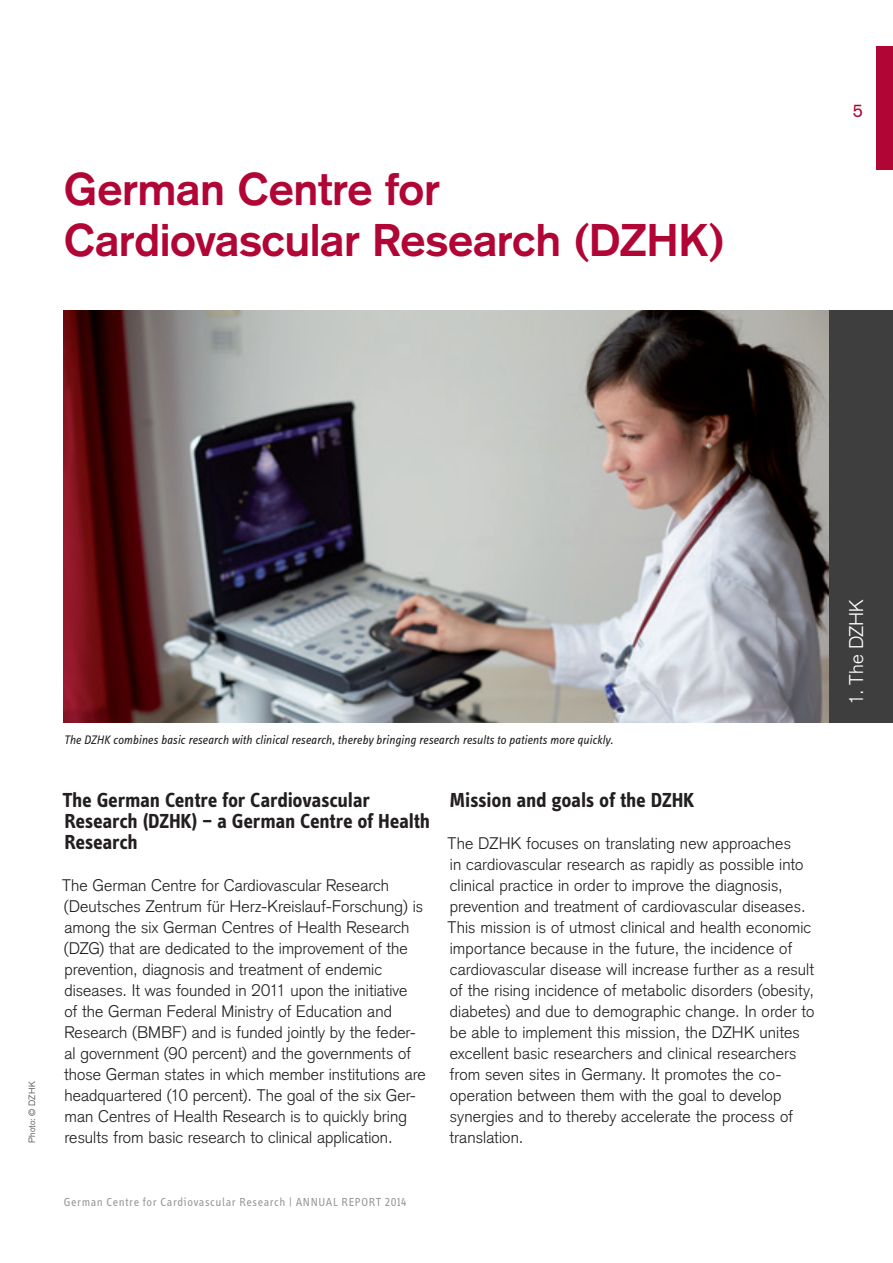
<style>
.page{position:relative;width:893px;height:1263px;background:#fff}
.page>*{position:absolute;margin:0;border:0;box-sizing:border-box;transform-origin:0 0}
.t1{font:700 45px/51px "Akzidenz Grotesk";letter-spacing:-.005em;color:#b10535}
.t2{font:700 21px/21px "Info Text Pro";letter-spacing:-.015em;color:#231f20}
.t3{font:300 19.5px "Akzidenz Grotesk";letter-spacing:-.005em;color:#fff}
.t4{font:18px "Akzidenz Grotesk";color:#b10535}
.t5{font:300 16.5px/21px "Akzidenz Grotesk";letter-spacing:.005em;color:#231f20}
.t6{font:italic 12.75px "Info Text Pro";letter-spacing:-.005em;color:#231f20}
.t7{font:12px "Info Display OT";letter-spacing:.05em;color:#939598}
.t8{font:300 9px "Akzidenz Grotesk";letter-spacing:.025em;color:#3e3e3f}
</style>
<div class="page">
<img style="left:64px;top:310px;width:765px;height:413px">
<div style="left:876px;top:47px;width:17px;height:123px;background:#b10535"></div>
<div style="left:829px;top:310px;width:64px;height:413px;background:#3e3e3f"></div>
<h1 class="t1" style="left:64px;top:163px;width:662px">German Centre for<br>Cardiovascular Research (DZHK)</h1>
<p class="t4" style="left:853px;top:101px;width:12px">5</p>
<p class="t8" style="left:27px;top:1143px;width:63px;rotate:-90deg">Photo: © DZHK</p>
<p class="t6" style="left:64px;top:732px;width:551px">The DZHK combines basic research with clinical research, thereby bringing research results to patients more quickly.</p>
<p class="t2" style="left:63px;top:789px;width:369px">The German Centre for Cardiovascular<br>Research (DZHK) – a German Centre of Health<br>Research</p>
<p class="t5" style="left:62px;top:875px;width:365px">The German Centre for Cardiovascular Research (Deutsches Zentrum für Herz-Kreislauf-Forschung) is among the six German Centres of Health Research (DZG) that are dedicated to the improvement of the prevention, diagnosis and treatment of endemic diseases. It was founded in 2011 upon the initiative<br>of the German Federal Ministry of Education and Research (BMBF) and is funded jointly by the feder&shy;al government (90 percent) and the governments of those German states in which member institutions are headquartered (10 percent). The goal of the six Ger&shy;man Centres of Health Research is to quickly bring results from basic research to clinical application.</p>
<p class="t2" style="left:450px;top:789px;width:246px">Mission and goals of the DZHK</p>
<p class="t5" style="left:448px;top:833px;width:368px">The DZHK focuses on translating new approaches<br>in cardiovascular research as rapidly as possible into clinical practice in order to improve the diagnosis, prevention and treatment of cardiovascular diseases.<br>This mission is of utmost clinical and health economic importance because in the future, the incidence of cardiovascular disease will increase further as a result of the rising incidence of metabolic disorders (obesity, diabetes) and due to demographic change. In order to be able to implement this mission, the DZHK unites excellent basic researchers and clinical researchers from seven sites in Germany. It promotes the co&shy;operation between them with the goal to develop synergies and to thereby accelerate the process of</p>
<p class="t5" style="left:450px;top:1127px;width:75px">translation.</p>
<p class="t7" style="left:64px;top:1195px;width:344px">German Centre for Cardiovascular Research | ANNUAL REPORT 2014</p>
<p class="t3" style="left:845px;top:704px;width:107px;rotate:-90deg">1. The DZHK</p>
</div>
